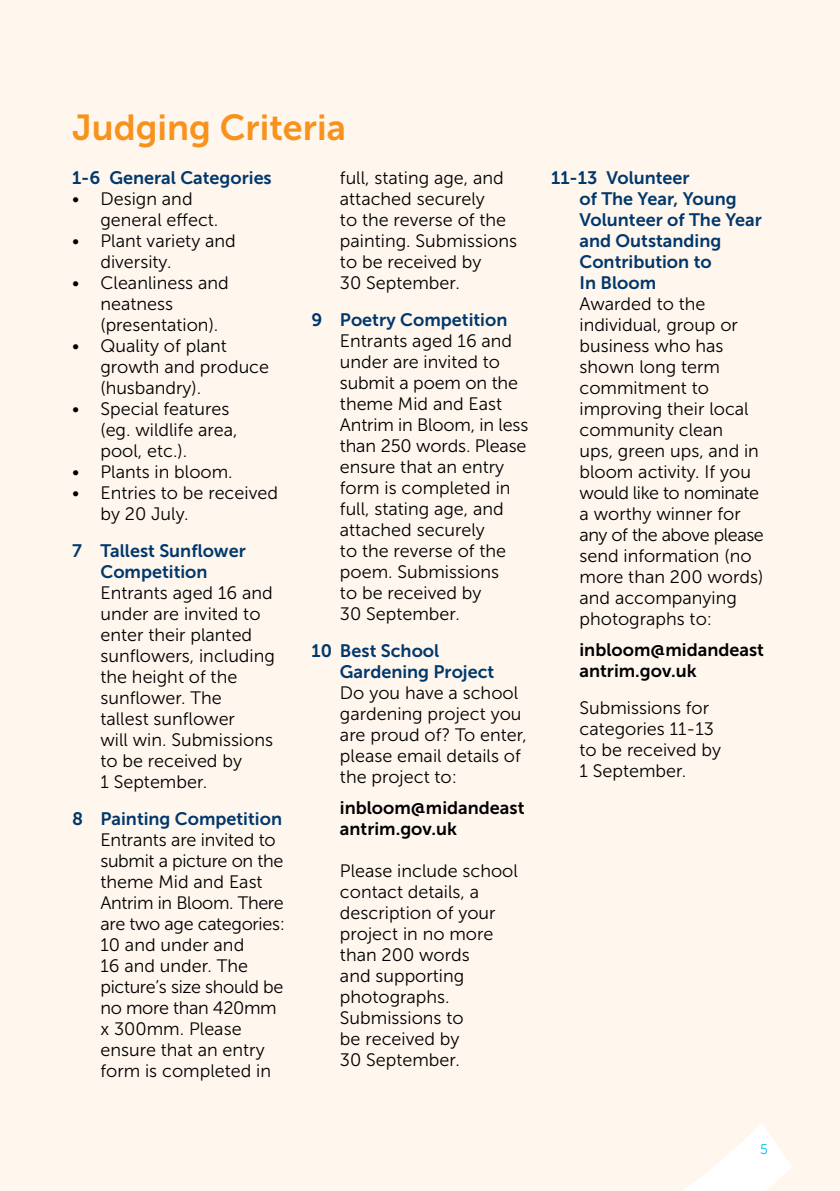
<style>
.page{position:relative;width:840px;height:1191px;background:#fff}
.page>*{position:absolute;margin:0;border:0;box-sizing:border-box;transform-origin:0 0}
.t1{font:36px "Museo Sans 700";color:#f7931d}
.t2{font:18px/21px "Museo Sans 300";color:#000}
.t3{font:18px/21px "Museo Sans 700";color:#00386c}
.t4{font:18px/21px "Museo Sans 700";color:#000}
.t5{font:14px "Museo Sans 300";color:#00c0f2}
</style>
<div class="page">
<div style="left:0;top:0;width:839px;height:1191px;background:#fff6ee"></div>
<svg style="left:683px;top:1123px;width:109px;height:68px"></svg>
<h1 class="t1" style="left:72px;top:108px;width:275px">Judging Criteria</h1>
<p class="t3" style="left:72px;top:167px;width:201px">1-6 General Categories</p>
<p class="t2" style="left:100px;top:188px;width:119px;text-indent:-28px">• Design and general effect.</p>
<p class="t2" style="left:100px;top:230px;width:137px;text-indent:-28px">• Plant variety and diversity.</p>
<p class="t2" style="left:100px;top:272px;width:130px;text-indent:-28px">• Cleanliness and neatness (presentation).</p>
<p class="t2" style="left:100px;top:335px;width:170px;text-indent:-28px">• Quality of plant growth and produce (husbandry).</p>
<p class="t2" style="left:100px;top:398px;width:139px;text-indent:-28px">• Special features (eg. wildlife area, pool, etc.).</p>
<p class="t2" style="left:72px;top:461px;width:162px">• Plants in bloom.</p>
<p class="t2" style="left:100px;top:482px;width:179px;text-indent:-28px">• Entries to be received by 20 July.</p>
<p class="t3" style="left:72px;top:540px;width:175px;text-align:center">7 Tallest Sunflower<br>Competition</p>
<p class="t2" style="left:100px;top:582px;width:176px">Entrants aged 16 and under are invited to enter their planted sunflowers, including the height of the sunflower. The<br>tallest sunflower<br>will win. Submissions to be received by<br>1 September.</p>
<p class="t3" style="left:72px;top:808px;width:211px">8 Painting Competition</p>
<p class="t2" style="left:100px;top:829px;width:186px">Entrants are invited to submit a picture on the theme Mid and East<br>Antrim in Bloom. There are two age categories:<br>10 and under and<br>16 and under. The picture’s size should be no more than 420mm x 300mm. Please ensure that an entry form is completed in</p>
<p class="t2" style="left:340px;top:167px;width:178px">full, stating age, and attached securely<br>to the reverse of the painting. Submissions to be received by<br>30 September.</p>
<p class="t3" style="left:311px;top:309px;width:197px">9 Poetry Competition</p>
<p class="t2" style="left:340px;top:330px;width:190px">Entrants aged 16 and under are invited to submit a poem on the theme Mid and East<br>Antrim in Bloom, in less than 250 words. Please ensure that an entry form is completed in full, stating age, and attached securely<br>to the reverse of the poem. Submissions<br>to be received by<br>30 September.</p>
<p class="t3" style="left:340px;top:640px;width:156px;text-indent:-28px">10 Best School<br>Gardening Project</p>
<p class="t2" style="left:340px;top:682px;width:188px">Do you have a school gardening project you are proud of? To enter, please email details of the project to:</p>
<p class="t4" style="left:340px;top:797px;width:186px">inbloom@midandeast antrim.gov.uk</p>
<p class="t2" style="left:340px;top:860px;width:179px">Please include school contact details, a description of your project in no more than 200 words<br>and supporting photographs.<br>Submissions to<br>be received by<br>30 September.</p>
<p class="t3" style="left:579px;top:167px;width:184px;text-indent:-28px">11-13 Volunteer<br>of The Year, Young<br>Volunteer of The Year and Outstanding<br>Contribution to<br>In Bloom</p>
<p class="t2" style="left:579px;top:293px;width:186px">Awarded to the individual, group or business who has shown long term commitment to improving their local community clean<br>ups, green ups, and in bloom activity. If you would like to nominate a worthy winner for any of the above please send information (no more than 200 words) and accompanying photographs to:</p>
<p class="t4" style="left:579px;top:639px;width:186px">inbloom@midandeast antrim.gov.uk</p>
<p class="t2" style="left:579px;top:698px;width:143px">Submissions for categories 11-13 to be received by<br>1 September.</p>
<p class="t5" style="left:759px;top:1141px;width:9px">5</p>
</div>
